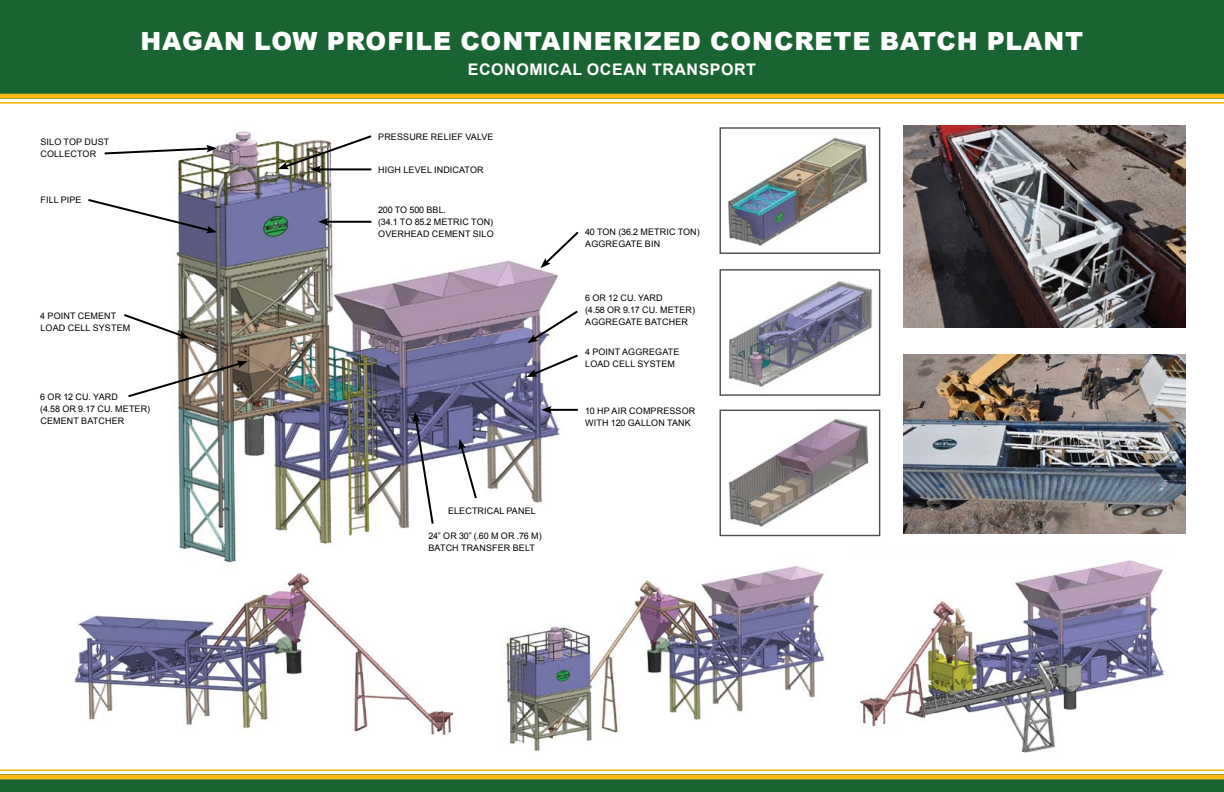
<style>
.page{position:relative;width:1224px;height:792px;background:#fff}
.page>*{position:absolute;margin:0;border:0;box-sizing:border-box;transform-origin:0 0}
.t1{font:900 25px "Arial";letter-spacing:.035em;color:#fff}
.t2{font:700 16px "Arial";letter-spacing:.035em;color:#fff}
.t3{font:9px/12px "Arial";letter-spacing:.015em;color:#000}
</style>
<div class="page">
<svg style="left:0;top:102px;width:1224px;height:2px;background:#fdc438"></svg>
<div style="left:0;top:0;width:1224px;height:99px;background:#196432"></div>
<svg style="left:0;top:769px;width:1224px;height:23px;background:#7c9346"></svg>
<img style="left:74px;top:573px;width:380px;height:162px">
<img style="left:506px;top:566px;width:319px;height:185px">
<img style="left:860px;top:560px;width:306px;height:193px">
<img style="left:174px;top:131px;width:403px;height:438px">
<svg style="left:104px;top:145px;width:113px;height:11px"></svg>
<svg style="left:88px;top:198px;width:129px;height:35px"></svg>
<svg style="left:124px;top:312px;width:66px;height:27px"></svg>
<svg style="left:128px;top:361px;width:120px;height:38px"></svg>
<svg style="left:278px;top:134px;width:96px;height:39px"></svg>
<hr style="left:325px;top:221px;width:46px;height:2px;background:#000">
<svg style="left:318px;top:218px;width:11px;height:8px"></svg>
<svg style="left:541px;top:230px;width:38px;height:38px"></svg>
<svg style="left:527px;top:309px;width:51px;height:34px"></svg>
<svg style="left:526px;top:353px;width:52px;height:24px"></svg>
<hr style="left:548px;top:409px;width:30px;height:2px;background:#000">
<svg style="left:541px;top:406px;width:11px;height:8px"></svg>
<svg style="left:459px;top:439px;width:19px;height:62px"></svg>
<svg style="left:413px;top:412px;width:22px;height:114px"></svg>
<img style="left:903px;top:125px;width:283px;height:203px">
<img style="left:903px;top:354px;width:282px;height:180px">
<img style="left:728px;top:413px;width:153px;height:121px">
<div style="left:720px;top:410px;width:160px;height:126px;border:1px solid #4f4e4e"></div>
<img style="left:729px;top:281px;width:144px;height:106px">
<div style="left:720px;top:269px;width:160px;height:127px;border:1px solid #4f4e4e"></div>
<img style="left:727px;top:137px;width:141px;height:109px">
<div style="left:720px;top:127px;width:160px;height:127px;border:1px solid #4f4e4e"></div>
<h1 class="t1" style="left:141px;top:22px;width:944px">HAGAN LOW PROFILE CONTAINERIZED CONCRETE BATCH PLANT</h1>
<h2 class="t2" style="left:468px;top:58px;width:290px">ECONOMICAL OCEAN TRANSPORT</h2>
<p class="t3" style="left:40px;top:136px;width:70px">SILO TOP DUST<br>COLLECTOR</p>
<p class="t3" style="left:40px;top:194px;width:43px">FILL PIPE</p>
<p class="t3" style="left:40px;top:310px;width:91px">4 POINT CEMENT<br>LOAD CELL SYSTEM</p>
<p class="t3" style="left:378px;top:131px;width:117px">PRESSURE RELIEF VALVE</p>
<p class="t3" style="left:378px;top:163px;width:107px">HIGH LEVEL INDICATOR</p>
<p class="t3" style="left:378px;top:204px;width:117px">200 TO 500 BBL.<br>(34.1 TO 85.2 METRIC TON)<br>OVERHEAD CEMENT SILO</p>
<p class="t3" style="left:585px;top:226px;width:116px">40 TON (36.2 METRIC TON)<br>AGGREGATE BIN</p>
<p class="t3" style="left:585px;top:292px;width:111px">6 OR 12 CU. YARD<br>(4.58 OR 9.17 CU. METER)<br>AGGREGATE BATCHER</p>
<p class="t3" style="left:585px;top:345px;width:96px">4 POINT AGGREGATE<br>LOAD CELL SYSTEM</p>
<p class="t3" style="left:40px;top:391px;width:111px">6 OR 12 CU. YARD<br>(4.58 OR 9.17 CU. METER)<br>CEMENT BATCHER</p>
<p class="t3" style="left:448px;top:505px;width:89px">ELECTRICAL PANEL</p>
<p class="t3" style="left:428px;top:530px;width:115px">24” OR 30” (.60 M OR .76 M)<br>BATCH TRANSFER BELT</p>
<p class="t3" style="left:585px;top:405px;width:112px">10 HP AIR COMPRESSOR<br>WITH 120 GALLON TANK</p>
</div>
